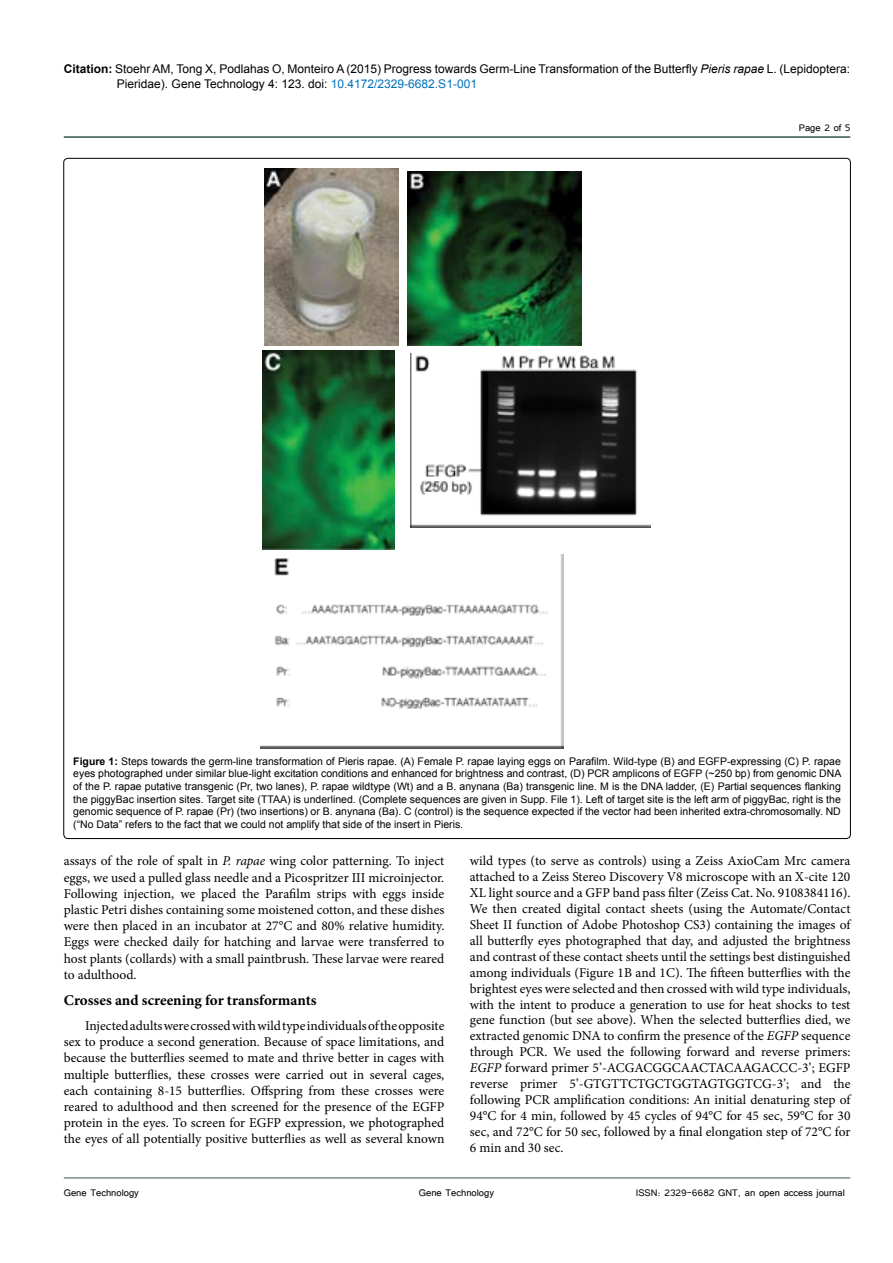
<style>
.page{position:relative;width:893px;height:1263px;background:#fff}
.page>*{position:absolute;margin:0;border:0;box-sizing:border-box;transform-origin:0 0}
.t1{font:700 15px "Minion Pro";color:#000}
.t2{font:13.5px/15.9px "Minion Pro";color:#000;text-align:justify}
.t3{font:12px/15px "Arial";color:#000}
.t4{font:12px "Tunga";color:#000}
.t5{font:10.5px/12.6px "Arial";color:#000;text-align:justify}
.s1{font-weight:700}
.s2{font-style:italic}
.s3{color:#0072bc}
</style>
<div class="page">
<hr style="left:64px;top:136px;width:786px;height:2px;background:#305843">
<hr style="left:64px;top:1178px;width:786px;height:1px;background:#305843">
<img style="left:265px;top:169px;width:133px;height:176px">
<img style="left:408px;top:172px;width:174px;height:173px">
<img style="left:262px;top:350px;width:133px;height:200px">
<img style="left:411px;top:353px;width:240px;height:174px">
<img style="left:260px;top:554px;width:304px;height:195px">
<p class="t3" style="left:117px;top:61px;width:735px;text-indent:-53px"><span class="s1">Citation:</span> Stoehr AM, Tong X, Podlahas O, Monteiro A (2015) Progress towards Germ-Line Transformation of the Butterfly <span class="s2">Pieris rapae</span> L. (Lepidoptera:<br>Pieridae). Gene Technology 4: 123. doi: <span class="s3">10.4172/2329-6682.S1-001</span></p>
<p class="t4" style="left:799px;top:120px;width:53px">Page 2 of 5</p>
<p class="t5" style="left:73px;top:755px;width:770px"><span class="s1">Figure 1:</span> Steps towards the germ-line transformation of Pieris rapae. (A) Female P. rapae laying eggs on Parafilm. Wild-type (B) and EGFP-expressing (C) P. rapae eyes photographed under similar blue-light excitation conditions and enhanced for brightness and contrast, (D) PCR amplicons of EGFP (~250 bp) from genomic DNA of the P. rapae putative transgenic (Pr, two lanes), P. rapae wildtype (Wt) and a B. anynana (Ba) transgenic line. M is the DNA ladder, (E) Partial sequences flanking the piggyBac insertion sites. Target site (TTAA) is underlined. (Complete sequences are given in Supp. File 1). Left of target site is the left arm of piggyBac, right is the genomic sequence of P. rapae (Pr) (two insertions) or B. anynana (Ba). C (control) is the sequence expected if the vector had been inherited extra-chromosomally. ND (“No Data” refers to the fact that we could not amplify that side of the insert in Pieris.</p>
<p class="t2" style="left:64px;top:853px;width:382px">assays of the role of spalt in <span class="s2">P. rapae</span> wing color patterning. To inject eggs, we used a pulled glass needle and a Picospritzer III microinjector.<br>Following injection, we placed the Parafilm strips with eggs inside plastic Petri dishes containing some moistened cotton, and these dishes were then placed in an incubator at 27°C and 80% relative humidity.<br>Eggs were checked daily for hatching and larvae were transferred to host plants (collards) with a small paintbrush. These larvae were reared to adulthood.</p>
<p class="t1" style="left:64px;top:990px;width:254px">Crosses and screening for transformants</p>
<p class="t2" style="left:64px;top:1018px;width:382px;text-indent:21px">Injected adults were crossed with wild type individuals of the opposite sex to produce a second generation. Because of space limitations, and because the butterflies seemed to mate and thrive better in cages with multiple butterflies, these crosses were carried out in several cages, each containing 8-15 butterflies. Offspring from these crosses were reared to adulthood and then screened for the presence of the EGFP protein in the eyes. To screen for EGFP expression, we photographed the eyes of all potentially positive butterflies as well as several known</p>
<p class="t2" style="left:470px;top:853px;width:382px">wild types (to serve as controls) using a Zeiss AxioCam Mrc camera attached to a Zeiss Stereo Discovery V8 microscope with an X-cite 120<br>XL light source and a GFP band pass filter (Zeiss Cat. No. 9108384116).<br>We then created digital contact sheets (using the Automate/Contact Sheet II function of Adobe Photoshop CS3) containing the images of all butterfly eyes photographed that day, and adjusted the brightness and contrast of these contact sheets until the settings best distinguished among individuals (Figure 1B and 1C). The fifteen butterflies with the brightest eyes were selected and then crossed with wild type individuals, with the intent to produce a generation to use for heat shocks to test gene function (but see above). When the selected butterflies died, we extracted genomic DNA to confirm the presence of the <span class="s2">EGFP</span> sequence through PCR. We used the following forward and reverse primers:<br><span class="s2">EGFP</span> forward primer 5’-ACGACGGCAACTACAAGACCC-3’; EGFP reverse primer 5’-GTGTTCTGCTGGTAGTGGTCG-3’; and the following PCR amplification conditions: An initial denaturing step of 94°C for 4 min, followed by 45 cycles of 94°C for 45 sec, 59°C for 30 sec, and 72°C for 50 sec, followed by a final elongation step of 72°C for 6 min and 30 sec.</p>
<p class="t4" style="left:64px;top:1184px;width:77px">Gene Technology</p>
<p class="t4" style="left:419px;top:1184px;width:77px">Gene Technology</p>
<p class="t4" style="left:636px;top:1184px;width:210px">ISSN: 2329-6682 GNT, an open access journal</p>
</div>
